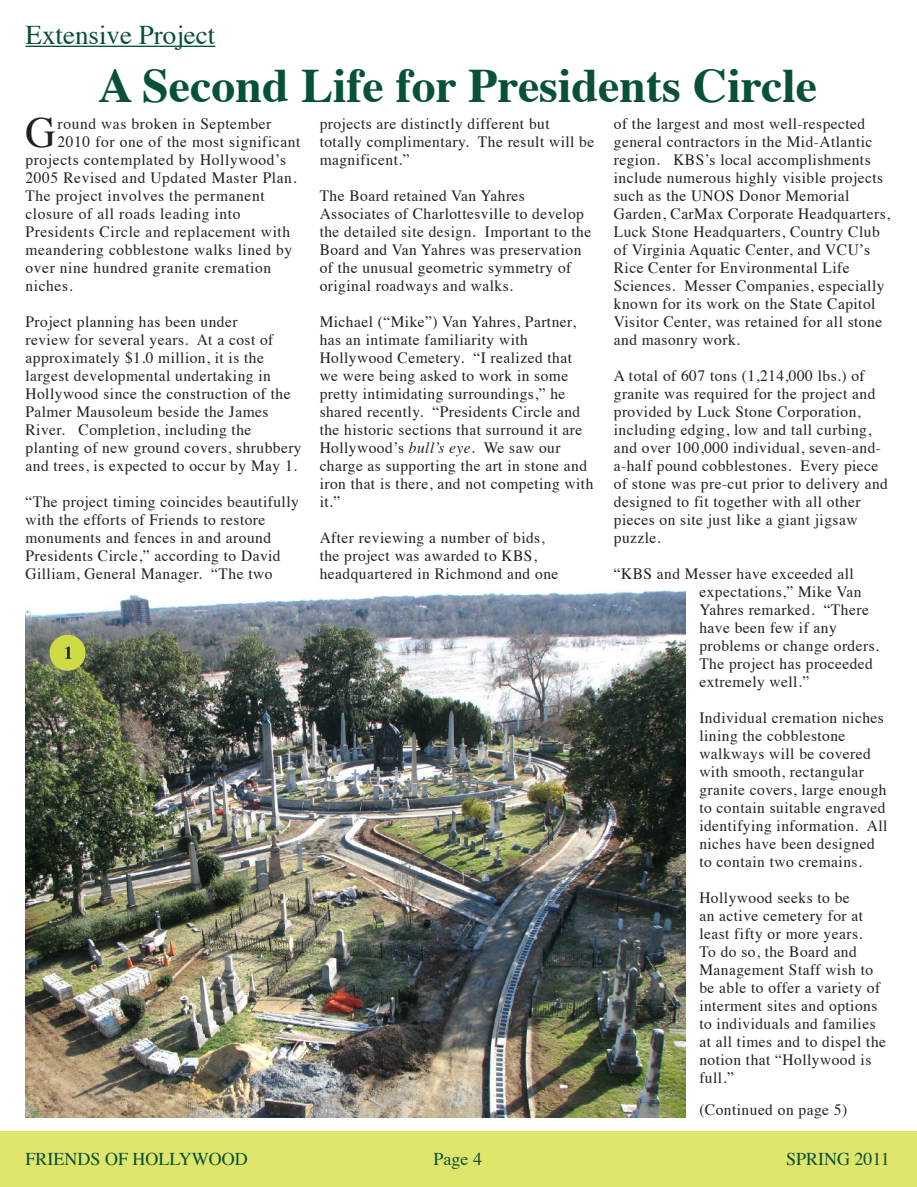
<style>
.page{position:relative;width:917px;height:1187px;background:#fff}
.page>*{position:absolute;margin:0;border:0;box-sizing:border-box;transform-origin:0 0}
.t1{font:700 48px "Times";color:#075137}
.t2{font:42.9px "Times";color:#231f20}
.t3{font:27px "Times";color:#075137}
.t4{font:18px "Times";color:#075137}
.t5{font:15.75px/18px "Times";letter-spacing:.03em;color:#231f20}
.s1{font-style:italic}
</style>
<div class="page">
<div style="left:0;top:1131px;width:916px;height:55px;background:#e0e56c"></div>
<hr style="left:26px;top:46px;width:189px;height:1px;background:#075137">
<hr style="left:916px;top:1131px;width:1px;height:55px;background:#e0e56c">
<img style="left:26px;top:590px;width:660px;height:528px">
<div style="left:50px;top:635px;width:36px;height:36px;background:#cddc44;border-radius:50%"></div>
<svg style="left:65px;top:646px;width:7px;height:13px"></svg>
<p class="t3" style="left:26px;top:10px;width:191px">Extensive Project</p>
<p class="t1" style="left:98px;top:40px;width:720px">A Second Life for Presidents Circle</p>
<p class="t2" style="left:26px;top:92px;width:32px">G</p>
<p class="t5" style="left:58px;top:113px;width:215px">round was broken in September</p>
<p class="t5" style="left:320px;top:113px;width:276px">projects are distinctly different but totally complimentary. The result will be magnificent.”</p>
<p class="t5" style="left:320px;top:185px;width:273px">The Board retained Van Yahres Associates of Charlottesville to develop the detailed site design. Important to the Board and Van Yahres was preservation of the unusual geometric symmetry of original roadways and walks.</p>
<p class="t5" style="left:320px;top:311px;width:275px">Michael (“Mike”) Van Yahres, Partner, has an intimate familiarity with Hollywood Cemetery. “I realized that we were being asked to work in some pretty intimidating surroundings,” he shared recently. “Presidents Circle and the historic sections that surround it are Hollywood’s <span class="s1">bull’s eye</span>. We saw our charge as supporting the art in stone and iron that is there, and not competing with it.”</p>
<p class="t5" style="left:320px;top:527px;width:240px">After reviewing a number of bids, the project was awarded to KBS, headquartered in Richmond and one</p>
<p class="t5" style="left:614px;top:113px;width:278px">of the largest and most well-respected general contractors in the Mid-Atlantic region. KBS’s local accomplishments include numerous highly visible projects such as the UNOS Donor Memorial Garden, CarMax Corporate Headquarters, Luck Stone Headquarters, Country Club of Virginia Aquatic Center, and VCU’s Rice Center for Environmental Life Sciences. Messer Companies, especially known for its work on the State Capitol Visitor Center, was retained for all stone and masonry work.</p>
<p class="t5" style="left:614px;top:365px;width:276px">A total of 607 tons (1,214,000 lbs.) of granite was required for the project and provided by Luck Stone Corporation, including edging, low and tall curbing, and over 100,000 individual, seven-and&shy;a-half pound cobblestones. Every piece of stone was pre-cut prior to delivery and designed to fit together with all other pieces on site just like a giant jigsaw puzzle.</p>
<p class="t5" style="left:699px;top:563px;width:181px;text-indent:-85px">“KBS and Messer have exceeded all expectations,” Mike Van<br>Yahres remarked. “There have been few if any problems or change orders.<br>The project has proceeded extremely well.”</p>
<p class="t5" style="left:699px;top:707px;width:189px">Individual cremation niches lining the cobblestone walkways will be covered with smooth, rectangular granite covers, large enough to contain suitable engraved identifying information. All niches have been designed to contain two cremains.</p>
<p class="t5" style="left:699px;top:887px;width:188px">Hollywood seeks to be<br>an active cemetery for at least fifty or more years.<br>To do so, the Board and<br>Management Staff wish to be able to offer a variety of interment sites and options to individuals and families at all times and to dispel the notion that “Hollywood is full.”</p>
<p class="t5" style="left:699px;top:1099px;width:149px">(Continued on page 5)</p>
<p class="t5" style="left:58px;top:131px;width:244px">2010 for one of the most significant</p>
<p class="t5" style="left:26px;top:149px;width:262px">projects contemplated by Hollywood’s</p>
<p class="t5" style="left:26px;top:167px;width:272px">2005 Revised and Updated Master Plan.</p>
<p class="t5" style="left:26px;top:185px;width:240px">The project involves the permanent</p>
<p class="t5" style="left:26px;top:203px;width:216px">closure of all roads leading into</p>
<p class="t5" style="left:26px;top:221px;width:266px">Presidents Circle and replacement with</p>
<p class="t5" style="left:26px;top:239px;width:268px">meandering cobblestone walks lined by</p>
<p class="t5" style="left:26px;top:257px;width:247px">over nine hundred granite cremation</p>
<p class="t5" style="left:26px;top:275px;width:48px">niches.</p>
<p class="t5" style="left:26px;top:311px;width:278px">Project planning has been under<br>review for several years. At a cost of approximately $1.0 million, it is the largest developmental undertaking in Hollywood since the construction of the Palmer Mausoleum beside the James River. Completion, including the planting of new ground covers, shrubbery and trees, is expected to occur by May 1.</p>
<p class="t5" style="left:26px;top:491px;width:275px">“The project timing coincides beautifully with the efforts of Friends to restore monuments and fences in and around Presidents Circle,” according to David Gilliam, General Manager. “The two</p>
<p class="t4" style="left:26px;top:1142px;width:224px">FRIENDS OF HOLLYWOOD</p>
<p class="t4" style="left:786px;top:1142px;width:105px">SPRING 2011</p>
<p class="t4" style="left:433px;top:1142px;width:50px">Page 4</p>
</div>
